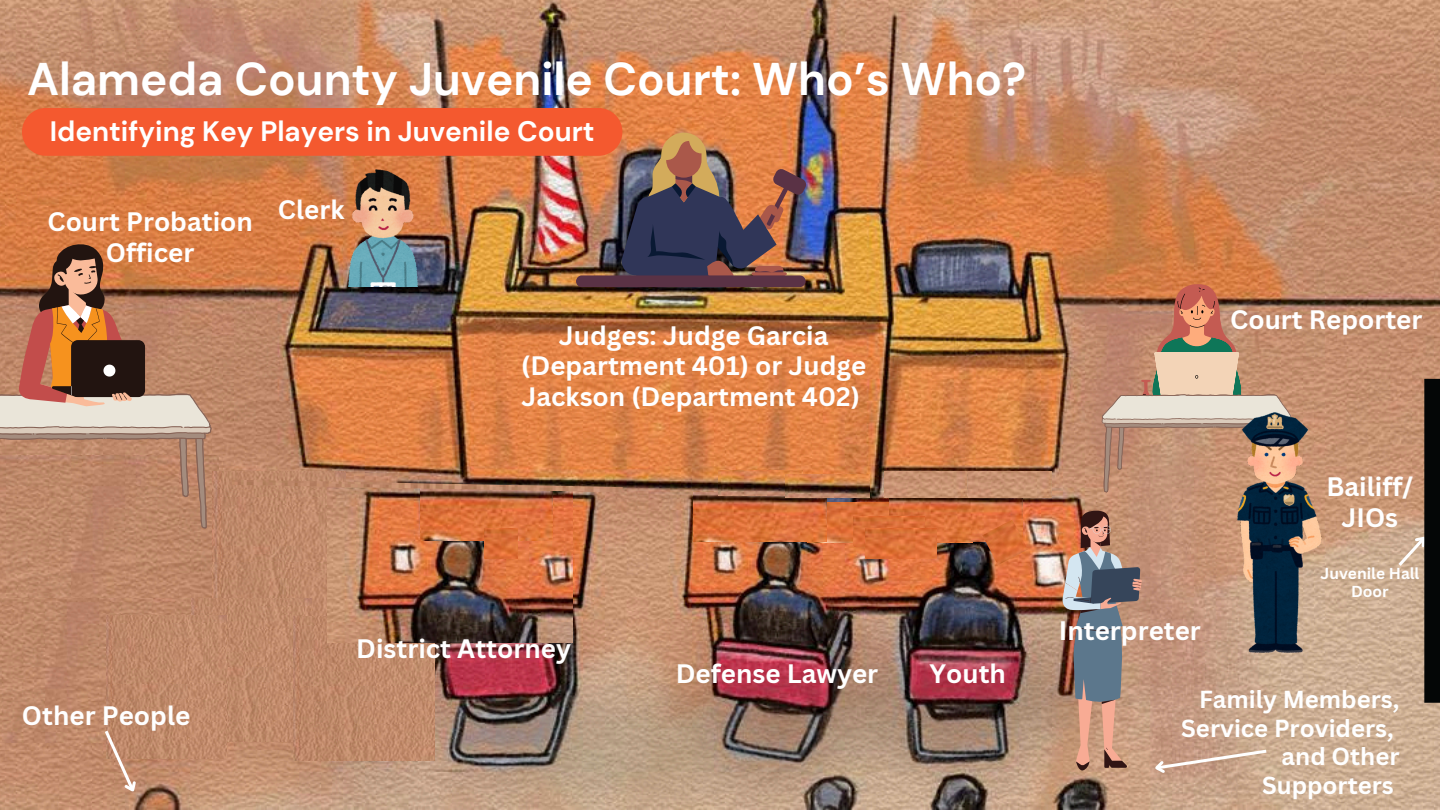
<style>
.page{position:relative;width:1440px;height:810px;background:#fff}
.page>*{position:absolute;margin:0;border:0;box-sizing:border-box;transform-origin:0 0}
.t1{font:700 45.7px "DM Sans";color:#fff}
.t2{font:700 28px "DM Sans";color:#fff}
.t3{font:700 26px/30.8px "Canva Sans";color:#fff;text-align:center}
.t4{font:700 24px/28.5px "Canva Sans";color:#fff;text-align:right}
.t5{font:700 15.5px/18.1px "Canva Sans";color:#fff;text-align:center}
</style>
<div class="page">
<img style="left:0;top:0;width:1440px;height:810px">
<div style="left:22px;top:108px;width:600px;height:48px;background:#f4592f;border-radius:24px"></div>
<img style="left:576px;top:133px;width:231px;height:154px">
<img style="left:0;top:456px;width:219px;height:143px">
<img style="left:0;top:599px;width:191px;height:143px">
<img style="left:212px;top:472px;width:133px;height:145px">
<img style="left:191px;top:598px;width:120px;height:144px">
<img style="left:106px;top:615px;width:120px;height:143px">
<svg style="left:1150px;top:748px;width:120px;height:29px;background:#cca993"></svg>
<svg style="left:102px;top:727px;width:41px;height:71px;background:#c39275"></svg>
<svg style="left:1102px;top:283px;width:190px;height:210px;background:#c3967b"></svg>
<img style="left:293px;top:617px;width:142px;height:143px">
<img style="left:327px;top:492px;width:246px;height:151px">
<img style="left:345px;top:170px;width:75px;height:117px">
<svg style="left:1060px;top:511px;width:82px;height:260px;background:#9d8378"></svg>
<img style="left:1238px;top:412px;width:83px;height:240px">
<svg style="left:0;top:241px;width:212px;height:287px;background:#b58163"></svg>
<img style="left:807px;top:502px;width:166px;height:40px">
<img style="left:694px;top:492px;width:133px;height:49px">
<img style="left:420px;top:492px;width:133px;height:49px">
<img style="left:890px;top:497px;width:133px;height:44px">
<img style="left:231px;top:480px;width:392px;height:12px">
<img style="left:884px;top:472px;width:167px;height:25px">
<img style="left:718px;top:470px;width:84px;height:26px">
<img style="left:785px;top:475px;width:84px;height:22px">
<img style="left:982px;top:520px;width:46px;height:45px">
<img style="left:853px;top:517px;width:71px;height:30px">
<img style="left:865px;top:529px;width:71px;height:30px">
<img style="left:484px;top:529px;width:34px;height:30px">
<svg style="left:1395px;top:379px;width:45px;height:324px;background:#886e5b"></svg>
<p class="t1" style="left:27px;top:50px;width:1001px">Alameda County Juvenile Court: Who’s Who?</p>
<h1 class="t2" style="left:50px;top:113px;width:546px">Identifying Key Players in Juvenile Court</h1>
<p class="t3" style="left:47px;top:205px;width:207px">Court Probation<br>Officer</p>
<p class="t3" style="left:278px;top:194px;width:68px">Clerk</p>
<p class="t3" style="left:521px;top:319px;width:346px">Judges: Judge Garcia (Department 401) or Judge<br>Jackson (Department 402)</p>
<p class="t3" style="left:22px;top:700px;width:170px">Other People</p>
<p class="t3" style="left:356px;top:632px;width:216px">District Attorney</p>
<p class="t3" style="left:676px;top:657px;width:204px">Defense Lawyer</p>
<p class="t3" style="left:930px;top:657px;width:78px">Youth</p>
<p class="t3" style="left:1230px;top:304px;width:194px">Court Reporter</p>
<h2 class="t3" style="left:1326px;top:471px;width:89px">Bailiff/<br>JIOs</h2>
<p class="t3" style="left:1059px;top:614px;width:143px">Interpreter</p>
<h2 class="t5" style="left:1320px;top:564px;width:100px">Juvenile Hall<br>Door</h2>
<p class="t4" style="left:1181px;top:685px;width:220px">Family Members,<br>Service Providers, and Other<br>Supporters</p>
</div>
